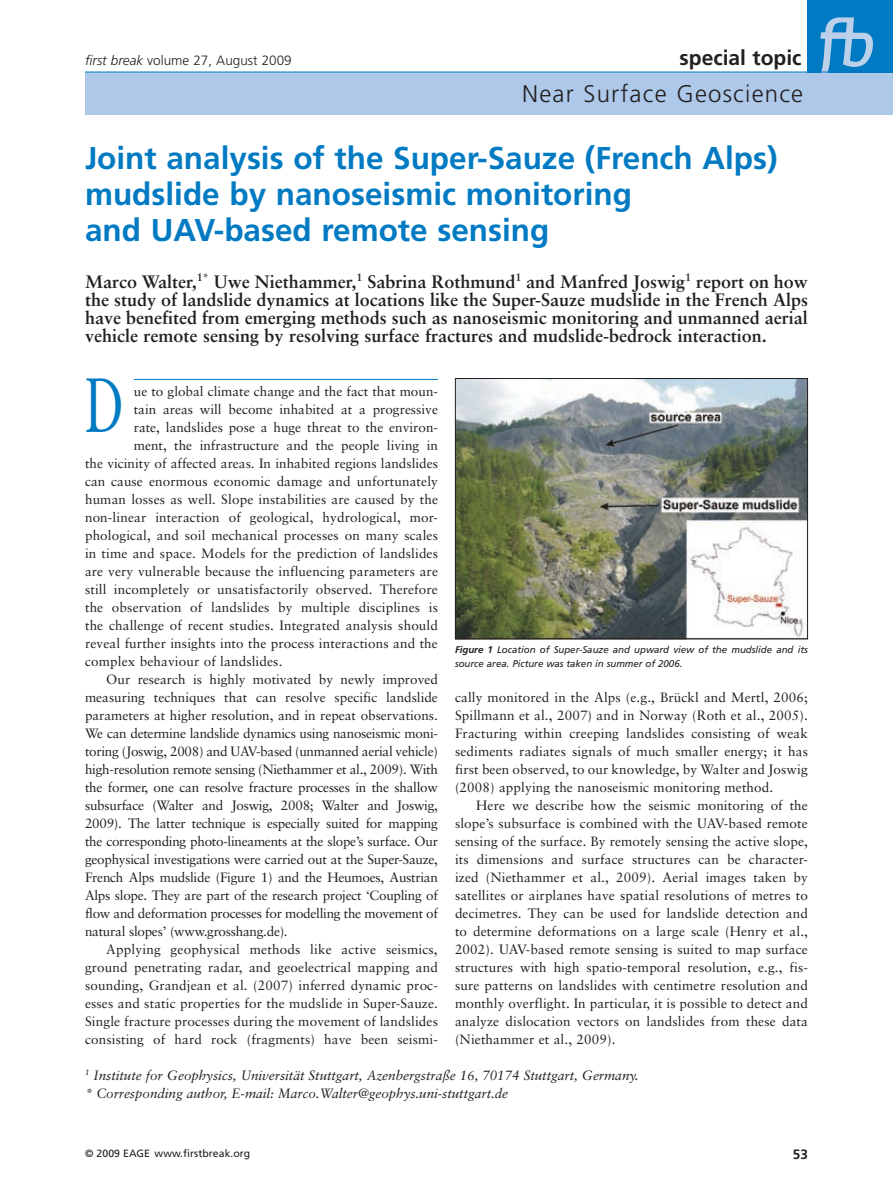
<style>
.page{position:relative;width:893px;height:1191px;background:#fff}
.page>*{position:absolute;margin:0;border:0;box-sizing:border-box;transform-origin:0 0}
._03-FB_Brood_lijn{font:76.8px "Sabon";color:#007ac2;scale:.65 1}
._00_Kop_21{font:700 31.5px/36px "Frutiger";color:#007ac2}
.t1{font:300 24px "Frutiger";letter-spacing:.05em;color:#231f20}
.t2{font:700 21px "Frutiger";color:#231f20}
._01-Intro{font:700 18px/18px "Sabon";color:#231f20;text-align:justify}
._04b-broodtekst_3-ko{font:13.5px/18px "Sabon";letter-spacing:.01em;color:#231f20;text-align:justify}
._03-FB_Brood_lijn-2{font:13.5px "Sabon";letter-spacing:.01em;color:#231f20}
._04b-broodtekst_3-ko-2{font:italic 13.5px "Sabon";letter-spacing:-.005em;color:#231f20}
.t3{font:300 13.5px "Frutiger";color:#231f20}
.t4{font:700 13.5px "Frutiger";color:#231f20}
.t5{font:10.5px "Frutiger";color:#231f20}
._07-caption_cursief{font:italic 9.75px/13.5px "Frutiger";letter-spacing:-.005em;color:#231f20}
.s1{font-style:italic}
.s2{font-weight:700}
</style>
<div class="page">
<div style="left:85px;top:72px;width:808px;height:43px;background:#adc8e8"></div>
<div style="left:808px;top:0;width:85px;height:72px;background:#007ac2"></div>
<svg style="left:820px;top:17px;width:53px;height:55px"></svg>
<hr style="left:85px;top:72px;width:808px;height:1px;background:#007ac2">
<hr style="left:134px;top:379px;width:304px;height:1px;background:#007ac2">
<img style="left:457px;top:380px;width:349px;height:257px">
<div style="left:455px;top:378px;width:353px;height:261px;border:1px solid #231f20"></div>
<p class="t3" style="left:85px;top:52px;width:208px"><span class="s1">first break</span> volume 27, August 2009</p>
<p class="t2" style="left:680px;top:45px;width:123px">special topic</p>
<p class="t1" style="left:522px;top:80px;width:283px">Near Surface Geoscience</p>
<p class="_00_Kop_21" style="left:85px;top:139px;width:694px">Joint analysis of the Super-Sauze (French Alps) mudslide by nanoseismic monitoring<br>and UAV-based remote sensing</p>
<p class="_01-Intro" style="left:85px;top:272px;width:724px">Marco Walter,<sup>1*</sup> Uwe Niethammer,<sup>1</sup> Sabrina Rothmund<sup>1</sup> and Manfred Joswig<sup>1</sup> report on how the study of landslide dynamics at locations like the Super-Sauze mudslide in the French Alps have benefited from emerging methods such as nanoseismic monitoring and unmanned aerial vehicle remote sensing by resolving surface fractures and mudslide-bedrock interaction.</p>
<p class="_03-FB_Brood_lijn" style="left:85px;top:360px;width:61px">D</p>
<p class="_03-FB_Brood_lijn-2" style="left:134px;top:383px;width:306px">ue to global climate change and the fact that moun-</p>
<p class="_03-FB_Brood_lijn-2" style="left:134px;top:401px;width:306px">tain areas will become inhabited at a progressive</p>
<p class="_03-FB_Brood_lijn-2" style="left:134px;top:419px;width:306px">rate, landslides pose a huge threat to the environ-</p>
<p class="_03-FB_Brood_lijn-2" style="left:134px;top:437px;width:306px">ment, the infrastructure and the people living in</p>
<p class="_03-FB_Brood_lijn-2" style="left:85px;top:455px;width:354px">the vicinity of affected areas. In inhabited regions landslides</p>
<p class="_03-FB_Brood_lijn-2" style="left:85px;top:473px;width:354px">can cause enormous economic damage and unfortunately</p>
<p class="_03-FB_Brood_lijn-2" style="left:85px;top:491px;width:354px">human losses as well. Slope instabilities are caused by the</p>
<p class="_03-FB_Brood_lijn-2" style="left:85px;top:509px;width:354px">non-linear interaction of geological, hydrological, mor-</p>
<p class="_03-FB_Brood_lijn-2" style="left:85px;top:527px;width:354px">phological, and soil mechanical processes on many scales</p>
<p class="_03-FB_Brood_lijn-2" style="left:85px;top:545px;width:354px">in time and space. Models for the prediction of landslides</p>
<p class="_03-FB_Brood_lijn-2" style="left:85px;top:563px;width:354px">are very vulnerable because the influencing parameters are</p>
<p class="_03-FB_Brood_lijn-2" style="left:85px;top:581px;width:354px">still incompletely or unsatisfactorily observed. Therefore</p>
<p class="_03-FB_Brood_lijn-2" style="left:85px;top:599px;width:354px">the observation of landslides by multiple disciplines is</p>
<p class="_03-FB_Brood_lijn-2" style="left:85px;top:617px;width:354px">the challenge of recent studies. Integrated analysis should</p>
<p class="_03-FB_Brood_lijn-2" style="left:85px;top:635px;width:354px">reveal further insights into the process interactions and the</p>
<p class="_03-FB_Brood_lijn-2" style="left:85px;top:653px;width:199px">complex behaviour of landslides.</p>
<p class="_04b-broodtekst_3-ko" style="left:85px;top:670px;width:354px;text-indent:21px">Our research is highly motivated by newly improved measuring techniques that can resolve specific landslide parameters at higher resolution, and in repeat observations.<br>We can determine landslide dynamics using nanoseismic moni&shy;toring (Joswig, 2008) and UAV-based (unmanned aerial vehicle) high-resolution remote sensing (Niethammer et al., 2009). With the former, one can resolve fracture processes in the shallow subsurface (Walter and Joswig, 2008; Walter and Joswig, 2009). The latter technique is especially suited for mapping the corresponding photo-lineaments at the slope’s surface. Our geophysical investigations were carried out at the Super-Sauze, French Alps mudslide (Figure 1) and the Heumoes, Austrian Alps slope. They are part of the research project ‘Coupling of flow and deformation processes for modelling the movement of natural slopes’ (www.grosshang.de).</p>
<p class="_04b-broodtekst_3-ko" style="left:85px;top:940px;width:354px;text-indent:21px">Applying geophysical methods like active seismics, ground penetrating radar, and geoelectrical mapping and sounding, Grandjean et al. (2007) inferred dynamic proc&shy;esses and static properties for the mudslide in Super-Sauze.<br>Single fracture processes during the movement of landslides consisting of hard rock (fragments) have been seismi-</p>
<p class="_07-caption_cursief" style="left:455px;top:643px;width:354px"><span class="s2">Figure 1</span> Location of Super-Sauze and upward view of the mudslide and its source area. Picture was taken in summer of 2006.</p>
<p class="_04b-broodtekst_3-ko" style="left:455px;top:688px;width:354px">cally monitored in the Alps (e.g., Brückl and Mertl, 2006; Spillmann et al., 2007) and in Norway (Roth et al., 2005).<br>Fracturing within creeping landslides consisting of weak sediments radiates signals of much smaller energy; it has first been observed, to our knowledge, by Walter and Joswig (2008) applying the nanoseismic monitoring method.</p>
<p class="_04b-broodtekst_3-ko" style="left:455px;top:796px;width:354px;text-indent:21px">Here we describe how the seismic monitoring of the slope’s subsurface is combined with the UAV-based remote sensing of the surface. By remotely sensing the active slope, its dimensions and surface structures can be character&shy;ized (Niethammer et al., 2009). Aerial images taken by satellites or airplanes have spatial resolutions of metres to decimetres. They can be used for landslide detection and to determine deformations on a large scale (Henry et al., 2002). UAV-based remote sensing is suited to map surface structures with high spatio-temporal resolution, e.g., fis&shy;sure patterns on landslides with centimetre resolution and monthly overflight. In particular, it is possible to detect and analyze dislocation vectors on landslides from these data (Niethammer et al., 2009).</p>
<p class="_04b-broodtekst_3-ko-2" style="left:85px;top:1067px;width:555px"><sup>1</sup> Institute for Geophysics, Universität Stuttgart, Azenbergstraße 16, 70174 Stuttgart, Germany.</p>
<p class="_04b-broodtekst_3-ko-2" style="left:85px;top:1085px;width:425px">* Corresponding author, E-mail: Marco.Walter@geophys.uni-stuttgart.de</p>
<p class="t5" style="left:85px;top:1146px;width:167px">© 2009 EAGE www.firstbreak.org</p>
<p class="t4" style="left:793px;top:1146px;width:17px">53</p>
</div>
